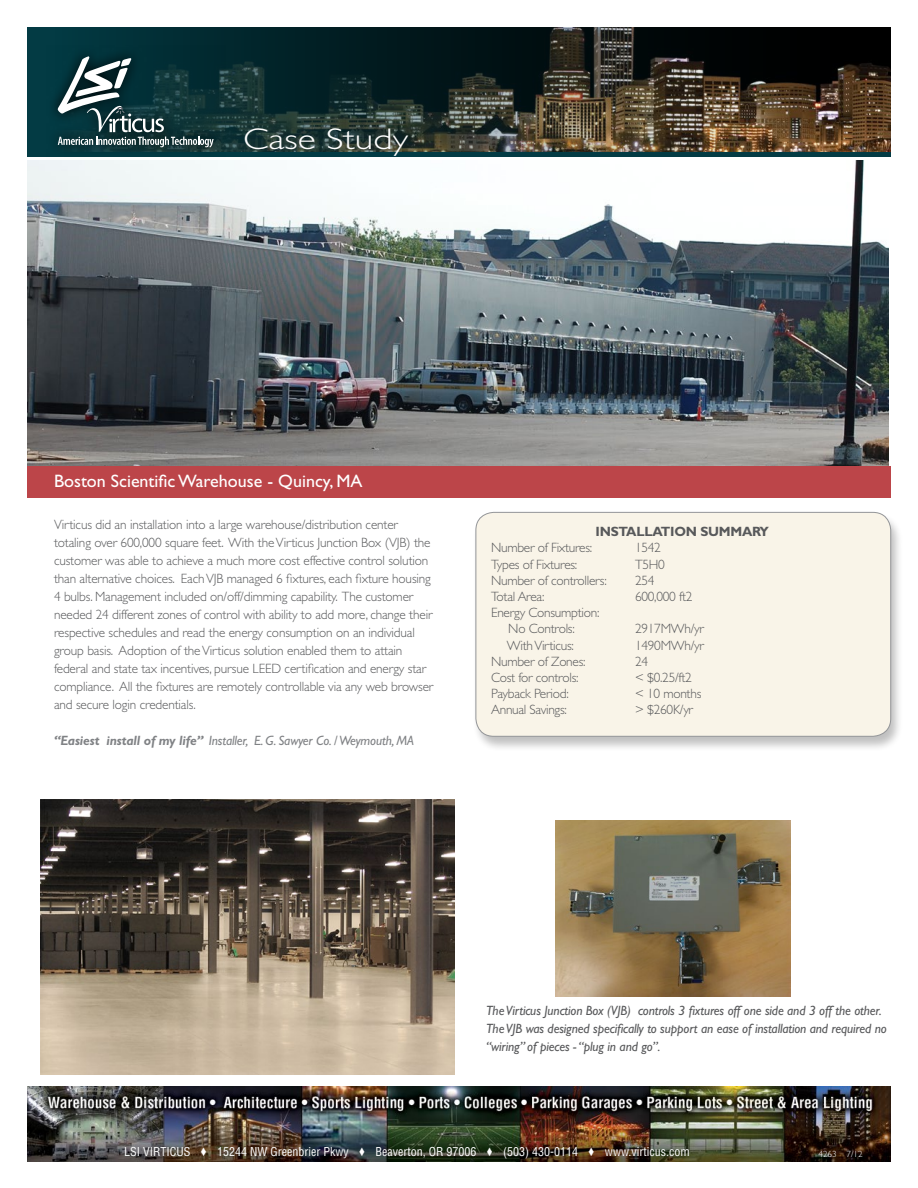
<style>
.page{position:relative;width:918px;height:1188px;background:#fff}
.page>*{position:absolute;margin:0;border:0;box-sizing:border-box;transform-origin:0 0}
.t1{font:300 30px "Gill Sans";color:#fff;scale:1.25 1}
.t2{font:18px "Gill Sans";color:#fff}
.t3{font:300 13.5px/18px "Gill Sans";letter-spacing:-.01em;color:#58595b;text-align:center}
.t4{font:italic 13.5px/18px "Gill Sans";letter-spacing:-.01em;color:#58595b}
.t5{font:italic 13.5px "Gill Sans";letter-spacing:-.01em;color:#808285}
.t6{font:700 13.5px "Gill Sans";letter-spacing:-.02em;color:#58595b}
.t7{font:condensed 12px "Helvetica";color:#fff}
.t8{font:300 9px "Gill Sans";color:#fff}
.s1{font-weight:700}
</style>
<div class="page">
<div style="left:27px;top:27px;width:864px;height:129px;background:#033b44"></div>
<img style="left:133px;top:27px;width:758px;height:125px">
<svg style="left:46px;top:45px;width:179px;height:112px"></svg>
<svg style="left:58px;top:56px;width:156px;height:91px"></svg>
<img style="left:27px;top:1086px;width:864px;height:75px">
<img style="left:28px;top:161px;width:861px;height:305px">
<div style="left:28px;top:466px;width:863px;height:32px;background:#bc4549"></div>
<div style="left:472px;top:512px;width:431px;height:241px;background:#000;opacity:.25"></div>
<div style="left:476px;top:512px;width:415px;height:224px;background:#f9f4e8;border-radius:18px"></div>
<div style="left:476px;top:512px;width:415px;height:224px;border:1px solid #939598;border-radius:18px"></div>
<img style="left:556px;top:821px;width:235px;height:176px">
<img style="left:40px;top:799px;width:414px;height:275px">
<h1 class="t1" style="left:243px;top:123px;width:134px">Case Study</h1>
<h2 class="t2" style="left:54px;top:471px;width:310px">Boston Scientific Warehouse - Quincy, MA</h2>
<p class="t3" style="left:54px;top:516px;width:381px;text-align:left">Virticus did an installation into a large warehouse/distribution center totaling over 600,000 square feet. With the Virticus Junction Box (VJB) the customer was able to achieve a much more cost effective control solution than alternative choices. Each VJB managed 6 fixtures, each fixture housing 4 bulbs. Management included on/off/dimming capability. The customer needed 24 different zones of control with ability to add more, change their respective schedules and read the energy consumption on an individual group basis. Adoption of the Virticus solution enabled them to attain federal and state tax incentives, pursue LEED certification and energy star compliance. All the fixtures are remotely controllable via any web browser and secure login credentials.</p>
<p class="t5" style="left:54px;top:733px;width:362px"><span class="s1">“Easiest install of my life”</span> Installer, E. G. Sawyer Co. / Weymouth, MA</p>
<p class="t6" style="left:596px;top:524px;width:175px">INSTALLATION SUMMARY</p>
<p class="t3" style="left:491px;top:539px;width:103px">Number of Fixtures:</p>
<p class="t3" style="left:635px;top:539px;width:27px">1542</p>
<p class="t3" style="left:491px;top:555px;width:88px">Types of Fixtures:</p>
<p class="t3" style="left:635px;top:555px;width:31px">T5H0</p>
<p class="t3" style="left:491px;top:571px;width:117px">Number of controllers:</p>
<p class="t3" style="left:635px;top:571px;width:21px">254</p>
<p class="t3" style="left:491px;top:588px;width:55px">Total Area:</p>
<p class="t3" style="left:635px;top:588px;width:59px">600,000 ft2</p>
<p class="t3" style="left:491px;top:605px;width:110px;line-height:16.2px">Energy Consumption:<br>No Controls:</p>
<p class="t3" style="left:635px;top:620px;width:70px">2917MWh/yr</p>
<p class="t3" style="left:507px;top:636px;width:68px">With Virticus:</p>
<p class="t3" style="left:635px;top:636px;width:70px">1490MWh/yr</p>
<p class="t3" style="left:491px;top:652px;width:96px">Number of Zones:</p>
<p class="t3" style="left:635px;top:652px;width:15px">24</p>
<p class="t3" style="left:491px;top:669px;width:89px">Cost for controls:</p>
<p class="t3" style="left:635px;top:669px;width:58px">&lt; $0.25/ft2</p>
<p class="t3" style="left:491px;top:685px;width:79px">Payback Period:</p>
<p class="t3" style="left:635px;top:685px;width:68px">&lt; 10 months</p>
<p class="t3" style="left:491px;top:701px;width:77px">Annual Savings:</p>
<p class="t3" style="left:635px;top:701px;width:60px">&gt; $260K/yr</p>
<p class="t4" style="left:486px;top:1002px;width:402px">The Virticus Junction Box (VJB) controls 3 fixtures off one side and 3 off the other.<br>The VJB was designed specifically to support an ease of installation and required no “wiring” of pieces - “plug in and go”.</p>
<p class="t7" style="left:124px;top:1144px;width:567px">LSI VIRTICUS ♦ 15244 NW Greenbrier Pkwy ♦ Beaverton, OR 97006 ♦ (503) 430-0114 ♦ www.virticus.com</p>
<p class="t8" style="left:819px;top:1149px;width:46px">4263 7/12</p>
</div>
